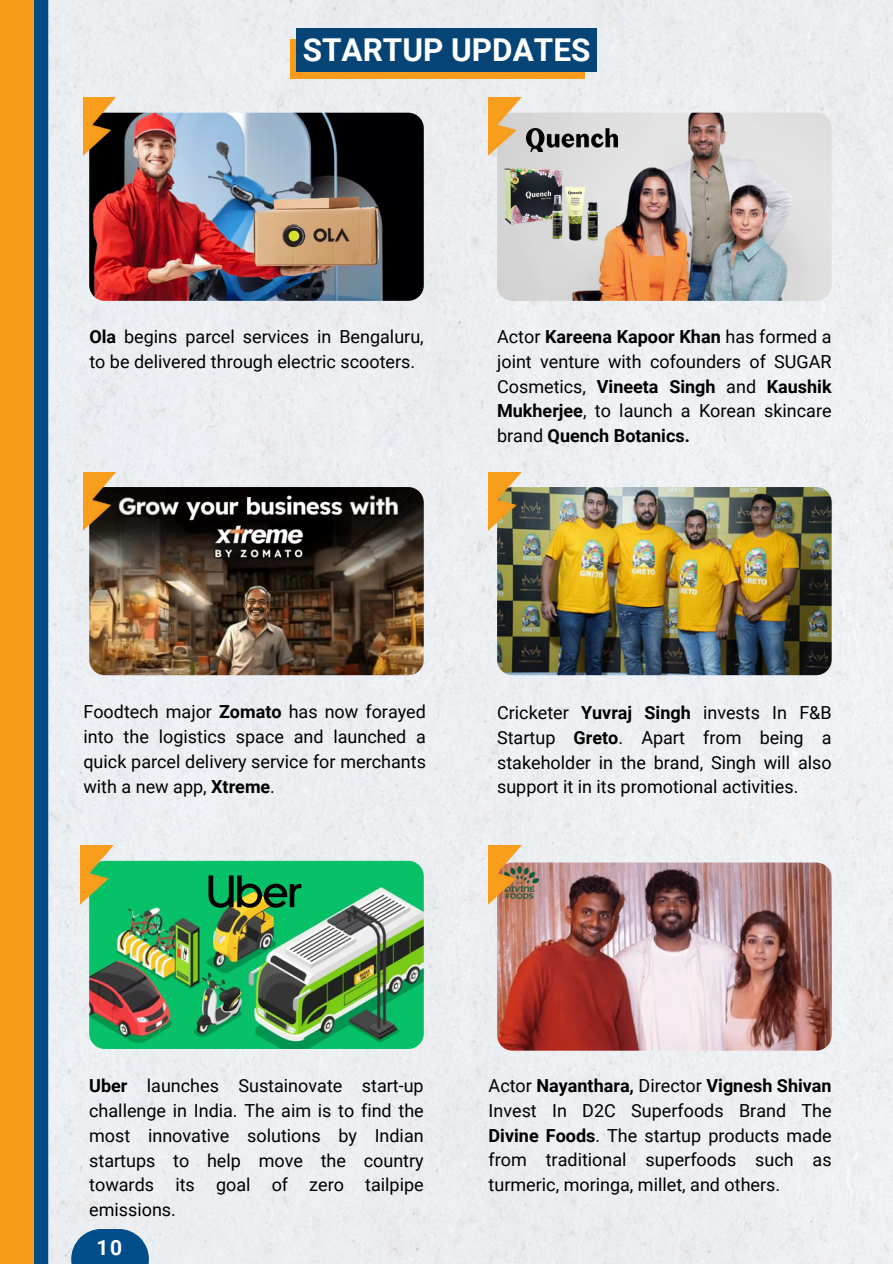
<style>
.page{position:relative;width:893px;height:1264px;background:#fff}
.page>*{position:absolute;margin:0;border:0;box-sizing:border-box;transform-origin:0 0}
.t1{font:700 31.5px "Roboto";color:#fff}
.t2{font:700 21px "Roboto";color:#fff}
.t3{font:18px/24.8px "Roboto";color:#000;text-align:justify}
.s1{font-weight:700}
</style>
<div class="page">
<div style="left:48px;top:0;width:844px;height:1263px;background:#eceff2"></div>
<div style="left:33px;top:0;width:15px;height:1263px;background:#024b87"></div>
<div style="left:0;top:0;width:33px;height:1263px;background:#f99c1b"></div>
<img style="left:89px;top:113px;width:335px;height:188px;border-radius:16px">
<img style="left:497px;top:113px;width:334px;height:188px;border-radius:16px">
<img style="left:83px;top:98px;width:49px;height:62px">
<img style="left:488px;top:98px;width:49px;height:62px">
<img style="left:89px;top:487px;width:335px;height:188px;border-radius:16px">
<img style="left:497px;top:487px;width:334px;height:188px;border-radius:16px">
<img style="left:83px;top:472px;width:49px;height:62px">
<img style="left:488px;top:472px;width:49px;height:62px">
<img style="left:497px;top:862px;width:334px;height:188px;border-radius:16px">
<img style="left:89px;top:860px;width:334px;height:189px;border-radius:16px">
<img style="left:488px;top:845px;width:49px;height:62px">
<img style="left:81px;top:845px;width:48px;height:62px">
<div style="left:290px;top:39px;width:294px;height:39px;background:#f99c1b"></div>
<svg style="left:71px;top:1228px;width:78px;height:35px;background:#29699c"></svg>
<img style="left:526px;top:129px;width:91px;height:22px">
<img style="left:503px;top:157px;width:95px;height:95px">
<img style="left:208px;top:875px;width:93px;height:32px">
<div style="left:296px;top:29px;width:301px;height:43px;background:#074476"></div>
<p class="t1" style="left:303px;top:32px;width:289px">STARTUP UPDATES</p>
<p class="t3" style="left:89px;top:325px;width:336px"><span class="s1">Ola</span> begins parcel services in Bengaluru, to be delivered through electric scooters.</p>
<p class="t3" style="left:497px;top:325px;width:336px">Actor <span class="s1">Kareena Kapoor Khan</span> has formed a joint venture with cofounders of SUGAR Cosmetics, <span class="s1">Vineeta Singh</span> and <span class="s1">Kaushik Mukherjee</span>, to launch a Korean skincare brand <span class="s1">Quench Botanics.</span></p>
<p class="t3" style="left:83px;top:699px;width:344px">Foodtech major <span class="s1">Zomato</span> has now forayed into the logistics space and launched a quick parcel delivery service for merchants with a new app, <span class="s1">Xtreme</span>.</p>
<p class="t3" style="left:497px;top:700px;width:336px">Cricketer <span class="s1">Yuvraj Singh</span> invests In F&amp;B Startup <span class="s1">Greto</span>. Apart from being a stakeholder in the brand, Singh will also support it in its promotional activities.</p>
<p class="t3" style="left:89px;top:1073px;width:336px"><span class="s1">Uber</span> launches Sustainovate start-up challenge in India. The aim is to find the most innovative solutions by Indian startups to help move the country towards its goal of zero tailpipe emissions.</p>
<p class="t2" style="left:96px;top:1234px;width:27px">10</p>
<p class="t3" style="left:488px;top:1073px;width:344px">Actor <span class="s1">Nayanthara,</span> Director <span class="s1">Vignesh Shivan </span>Invest In D2C Superfoods Brand The <span class="s1">Divine Foods</span>. The startup products made from traditional superfoods such as turmeric, moringa, millet, and others.</p>
</div>
